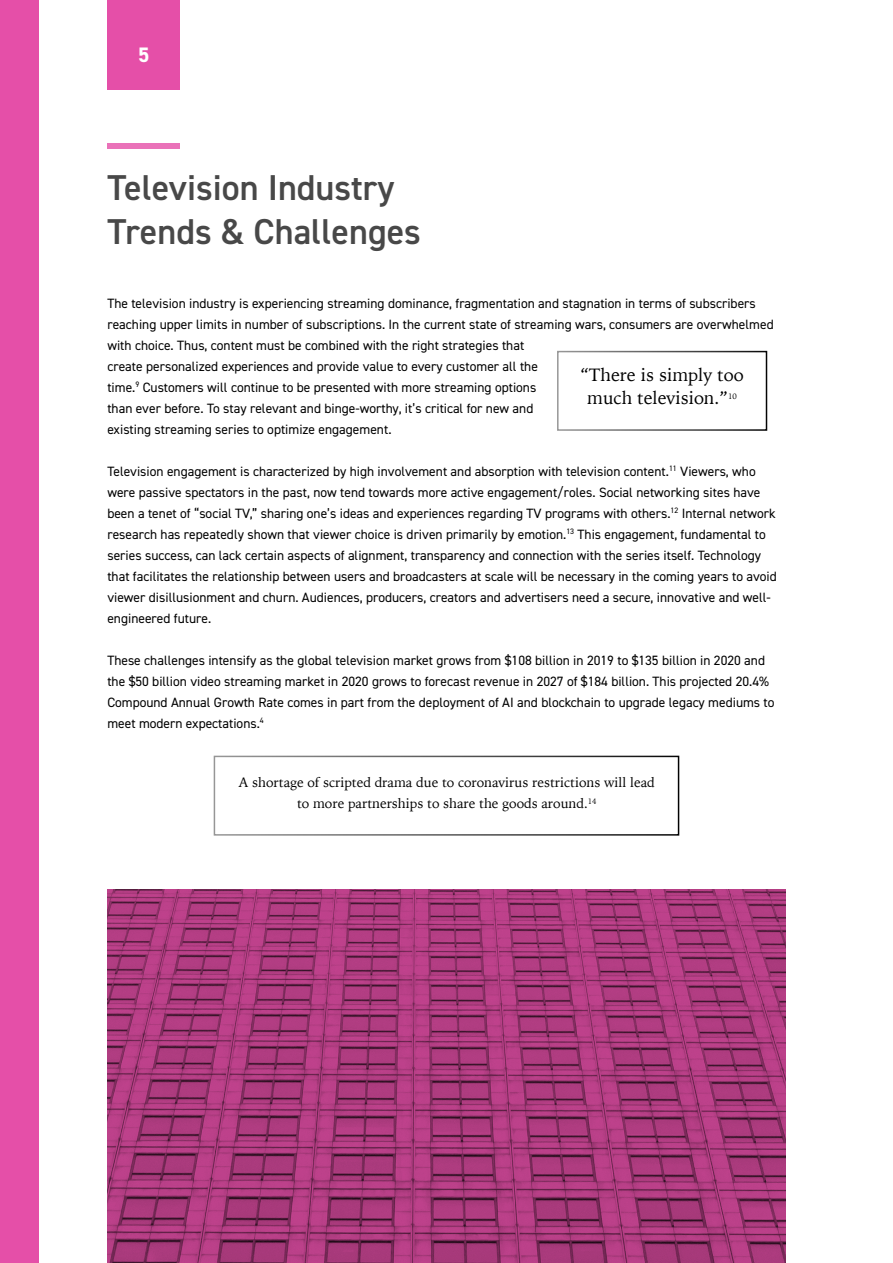
<style>
.page{position:relative;width:893px;height:1263px;background:#fff}
.page>*{position:absolute;margin:0;border:0;box-sizing:border-box;transform-origin:0 0}
.t1{font:600 36px/43.2px "DIN2014";color:#484848}
.t2{font:700 21px "DIN2014";color:#fff}
.t3{font:18px/22.5px "Iowan Old Style";color:#000;text-align:center}
.t4{font:13.5px/21px "DIN2014";color:#000}
.t5{font:13.5px/21px "Iowan Old Style";color:#000;text-align:center}
.t6{font:7.8px "Iowan Old Style";color:#000}
</style>
<div class="page">
<div style="left:107px;top:0;width:73px;height:90px;background:#e54fa8"></div>
<div style="left:0;top:0;width:38px;height:1263px;background:#e54fa8"></div>
<div style="left:557px;top:351px;width:210px;height:80px;border:2px solid #fff"></div>
<div style="left:214px;top:756px;width:465px;height:80px;border:2px solid #fff"></div>
<div style="left:107px;top:144px;width:73px;height:5px;background:#ea72b9"></div>
<svg style="left:107px;top:889px;width:679px;height:374px"></svg>
<h2 class="t2" style="left:138px;top:41px;width:13px">5</h2>
<h1 class="t1" style="left:107px;top:166px;width:315px">Television Industry<br>Trends &amp; Challenges</h1>
<p class="t4" style="left:107px;top:292px;width:668px">The television industry is experiencing streaming dominance, fragmentation and stagnation in terms of subscribers reaching upper limits in number of subscriptions. In the current state of streaming wars, consumers are overwhelmed with choice. Thus, content must be combined with the right strategies that<br>create personalized experiences and provide value to every customer all the<br>time.<sup>9</sup> Customers will continue to be presented with more streaming options<br>than ever before. To stay relevant and binge-worthy, it’s critical for new and<br>existing streaming series to optimize engagement.</p>
<p class="t4" style="left:107px;top:460px;width:671px">Television engagement is characterized by high involvement and absorption with television content.<sup>11</sup> Viewers, who were passive spectators in the past, now tend towards more active engagement/roles. Social networking sites have been a tenet of “social TV,” sharing one’s ideas and experiences regarding TV programs with others.<sup>12</sup> Internal network research has repeatedly shown that viewer choice is driven primarily by emotion.<sup>13</sup> This engagement, fundamental to series success, can lack certain aspects of alignment, transparency and connection with the series itself. Technology that facilitates the relationship between users and broadcasters at scale will be necessary in the coming years to avoid viewer disillusionment and churn. Audiences, producers, creators and advertisers need a secure, innovative and well&shy;engineered future.</p>
<p class="t4" style="left:107px;top:649px;width:669px">These challenges intensify as the global television market grows from $108 billion in 2019 to $135 billion in 2020 and the $50 billion video streaming market in 2020 grows to forecast revenue in 2027 of $184 billion. This projected 20.4% Compound Annual Growth Rate comes in part from the deployment of AI and blockchain to upgrade legacy mediums to meet modern expectations.<sup>4</sup></p>
<h3 class="t3" style="left:580px;top:363px;width:165px">“There is simply too much television.”</h3>
<p class="t6" style="left:728px;top:389px;width:10px">10</p>
<p class="t5" style="left:239px;top:771px;width:418px">A shortage of scripted drama due to coronavirus restrictions will lead to more partnerships to share the goods around.<sup>14</sup></p>
</div>
